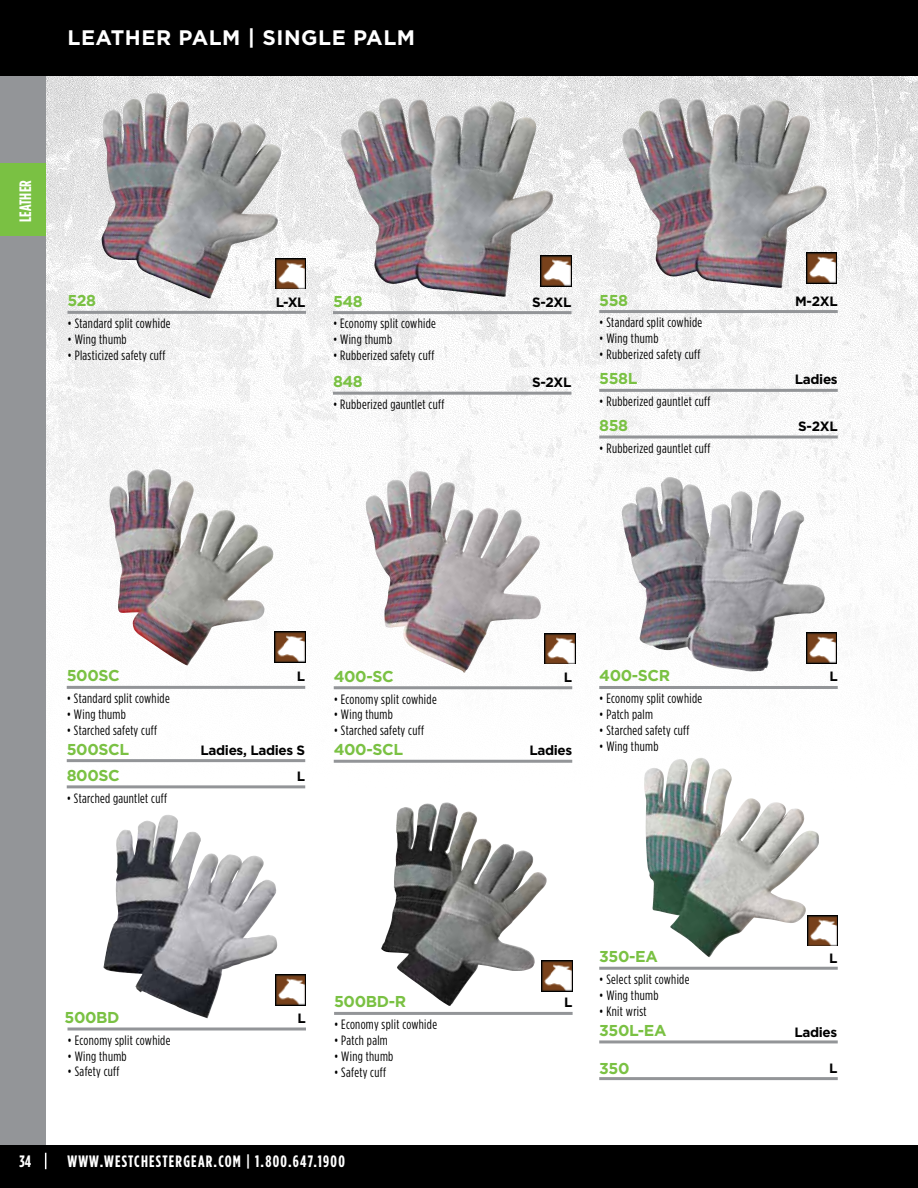
<style>
.page{position:relative;width:918px;height:1188px;background:#fff}
.page>*{position:absolute;margin:0;border:0;box-sizing:border-box;transform-origin:0 0}
.t1{font:700 21px "Gotham";letter-spacing:.025em;color:#fff}
.t2{font:700 16.5px "Gotham Condensed";letter-spacing:.075em;color:#fff}
.t3{font:700 16.5px "Gotham Condensed";letter-spacing:.01em;color:#fff}
.t4{font:700 15.75px "Gotham";letter-spacing:-.025em;color:#7ac143}
.t5{font:13.5px "Gotham Condensed";letter-spacing:.025em;color:#000}
.t6{font:700 13.5px "Gotham";letter-spacing:-.025em;color:#000}
</style>
<div class="page">
<img style="left:46px;top:76px;width:872px;height:727px">
<div style="left:0;top:0;width:46px;height:1148px;background:#939598"></div>
<div style="left:0;top:1145px;width:918px;height:43px;background:#000"></div>
<div style="left:0;top:163px;width:46px;height:73px;background:#7ac143"></div>
<svg style="left:45px;top:1153px;width:1px;height:16px"></svg>
<img style="left:366px;top:471px;width:175px;height:202px">
<hr style="left:334px;top:686px;width:238px;height:3px;background:#939598">
<hr style="left:334px;top:760px;width:238px;height:3px;background:#939598">
<img style="left:545px;top:633px;width:30px;height:31px">
<img style="left:381px;top:803px;width:154px;height:203px">
<hr style="left:334px;top:1012px;width:239px;height:3px;background:#939598">
<img style="left:542px;top:960px;width:31px;height:31px">
<img style="left:644px;top:756px;width:175px;height:202px">
<hr style="left:599px;top:967px;width:239px;height:3px;background:#939598">
<hr style="left:599px;top:1040px;width:239px;height:3px;background:#939598">
<hr style="left:599px;top:1077px;width:239px;height:3px;background:#939598">
<img style="left:807px;top:915px;width:31px;height:31px">
<img style="left:103px;top:815px;width:175px;height:203px">
<hr style="left:68px;top:1028px;width:238px;height:2px;background:#939598">
<img style="left:275px;top:974px;width:31px;height:31px">
<img style="left:620px;top:480px;width:207px;height:192px">
<hr style="left:599px;top:686px;width:239px;height:3px;background:#939598">
<img style="left:806px;top:632px;width:31px;height:31px">
<img style="left:109px;top:470px;width:164px;height:196px">
<hr style="left:67px;top:686px;width:238px;height:3px;background:#939598">
<hr style="left:67px;top:785px;width:238px;height:3px;background:#939598">
<hr style="left:67px;top:759px;width:238px;height:3px;background:#939598">
<img style="left:275px;top:632px;width:30px;height:31px">
<img style="left:101px;top:93px;width:182px;height:206px">
<hr style="left:68px;top:311px;width:238px;height:3px;background:#939598">
<img style="left:275px;top:258px;width:31px;height:31px">
<img style="left:339px;top:98px;width:214px;height:199px">
<hr style="left:333px;top:311px;width:239px;height:3px;background:#939598">
<hr style="left:333px;top:392px;width:239px;height:3px;background:#939598">
<img style="left:541px;top:256px;width:31px;height:31px">
<img style="left:620px;top:98px;width:207px;height:190px">
<hr style="left:599px;top:310px;width:239px;height:3px;background:#939598">
<hr style="left:599px;top:389px;width:239px;height:3px;background:#939598">
<hr style="left:599px;top:436px;width:239px;height:3px;background:#939598">
<img style="left:806px;top:253px;width:31px;height:30px">
<div style="left:0;top:0;width:918px;height:76px;background:#000"></div>
<p class="t1" style="left:68px;top:23px;width:349px">LEATHER PALM | SINGLE PALM</p>
<p class="t1" style="left:79px;top:22px;width:350px">LEATHER PALM - SINGLE PALM</p>
<p class="t3" style="left:16px;top:222px;width:43px;rotate:-90deg">LEATHER</p>
<p class="t4" style="left:68px;top:290px;width:30px">528</p>
<p class="t6" style="left:276px;top:294px;width:31px">L-XL</p>
<p class="t5" style="left:68px;top:316px;width:105px">• Standard split cowhide</p>
<p class="t5" style="left:68px;top:332px;width:61px">• Wing thumb</p>
<p class="t5" style="left:68px;top:347px;width:100px">• Plasticized safety cuff</p>
<p class="t4" style="left:333px;top:291px;width:31px">548</p>
<p class="t5" style="left:333px;top:316px;width:104px">• Economy split cowhide</p>
<p class="t5" style="left:333px;top:332px;width:61px">• Wing thumb</p>
<p class="t5" style="left:333px;top:348px;width:103px">• Rubberized safety cuff</p>
<p class="t5" style="left:333px;top:397px;width:113px">• Rubberized gauntlet cuff</p>
<p class="t4" style="left:333px;top:371px;width:31px">848</p>
<p class="t6" style="left:532px;top:293px;width:41px">S-2XL</p>
<p class="t6" style="left:532px;top:373px;width:41px">S-2XL</p>
<p class="t4" style="left:599px;top:290px;width:30px">558</p>
<p class="t5" style="left:599px;top:315px;width:105px">• Standard split cowhide</p>
<p class="t5" style="left:599px;top:331px;width:61px">• Wing thumb</p>
<p class="t5" style="left:599px;top:347px;width:103px">• Rubberized safety cuff</p>
<p class="t5" style="left:599px;top:394px;width:113px">• Rubberized gauntlet cuff</p>
<p class="t5" style="left:599px;top:441px;width:113px">• Rubberized gauntlet cuff</p>
<p class="t4" style="left:599px;top:368px;width:40px">558L</p>
<p class="t4" style="left:599px;top:415px;width:30px">858</p>
<p class="t6" style="left:795px;top:292px;width:44px">M-2XL</p>
<p class="t6" style="left:795px;top:371px;width:44px">Ladies</p>
<p class="t6" style="left:798px;top:417px;width:41px">S-2XL</p>
<p class="t4" style="left:67px;top:665px;width:55px">500SC</p>
<p class="t5" style="left:67px;top:691px;width:105px">• Standard split cowhide</p>
<p class="t5" style="left:67px;top:707px;width:61px">• Wing thumb</p>
<p class="t5" style="left:67px;top:722px;width:92px">• Starched safety cuff</p>
<p class="t6" style="left:297px;top:668px;width:10px">L</p>
<p class="t4" style="left:67px;top:739px;width:64px">500SCL</p>
<p class="t6" style="left:201px;top:741px;width:106px">Ladies, Ladies S</p>
<p class="t4" style="left:67px;top:765px;width:55px">800SC</p>
<p class="t5" style="left:67px;top:790px;width:102px">• Starched gauntlet cuff</p>
<p class="t6" style="left:297px;top:767px;width:10px">L</p>
<p class="t4" style="left:334px;top:666px;width:62px">400-SC</p>
<p class="t5" style="left:334px;top:691px;width:104px">• Economy split cowhide</p>
<p class="t5" style="left:334px;top:707px;width:61px">• Wing thumb</p>
<p class="t5" style="left:334px;top:723px;width:92px">• Starched safety cuff</p>
<p class="t4" style="left:334px;top:739px;width:71px">400-SCL</p>
<p class="t6" style="left:564px;top:668px;width:10px">L</p>
<p class="t6" style="left:529px;top:742px;width:44px">Ladies</p>
<p class="t4" style="left:599px;top:665px;width:73px">400-SCR</p>
<p class="t6" style="left:829px;top:668px;width:10px">L</p>
<p class="t5" style="left:599px;top:691px;width:104px">• Economy split cowhide</p>
<p class="t5" style="left:599px;top:707px;width:55px">• Patch palm</p>
<p class="t5" style="left:599px;top:722px;width:92px">• Starched safety cuff</p>
<p class="t5" style="left:599px;top:738px;width:61px">• Wing thumb</p>
<p class="t4" style="left:64px;top:1007px;width:57px">500BD</p>
<p class="t6" style="left:298px;top:1009px;width:10px">L</p>
<p class="t5" style="left:68px;top:1032px;width:104px">• Economy split cowhide</p>
<p class="t5" style="left:68px;top:1048px;width:61px">• Wing thumb</p>
<p class="t5" style="left:68px;top:1064px;width:53px">• Safety cuff</p>
<p class="t4" style="left:334px;top:991px;width:74px">500BD-R</p>
<p class="t6" style="left:564px;top:994px;width:10px">L</p>
<p class="t5" style="left:334px;top:1017px;width:104px">• Economy split cowhide</p>
<p class="t5" style="left:334px;top:1033px;width:55px">• Patch palm</p>
<p class="t5" style="left:334px;top:1048px;width:61px">• Wing thumb</p>
<p class="t5" style="left:334px;top:1064px;width:53px">• Safety cuff</p>
<p class="t4" style="left:599px;top:946px;width:60px">350-EA</p>
<p class="t5" style="left:599px;top:972px;width:92px">• Select split cowhide</p>
<p class="t5" style="left:599px;top:987px;width:61px">• Wing thumb</p>
<p class="t5" style="left:599px;top:1003px;width:49px">• Knit wrist</p>
<p class="t4" style="left:599px;top:1020px;width:69px">350L-EA</p>
<p class="t4" style="left:599px;top:1058px;width:32px">350</p>
<p class="t2" style="left:20px;top:1152px;width:13px">34</p>
<p class="t2" style="left:68px;top:1152px;width:279px">WWW.WESTCHESTERGEAR.COM | 1.800.647.1900</p>
<p class="t6" style="left:829px;top:949px;width:10px">L</p>
<p class="t6" style="left:794px;top:1023px;width:44px">Ladies</p>
<p class="t6" style="left:829px;top:1060px;width:10px">L</p>
</div>
